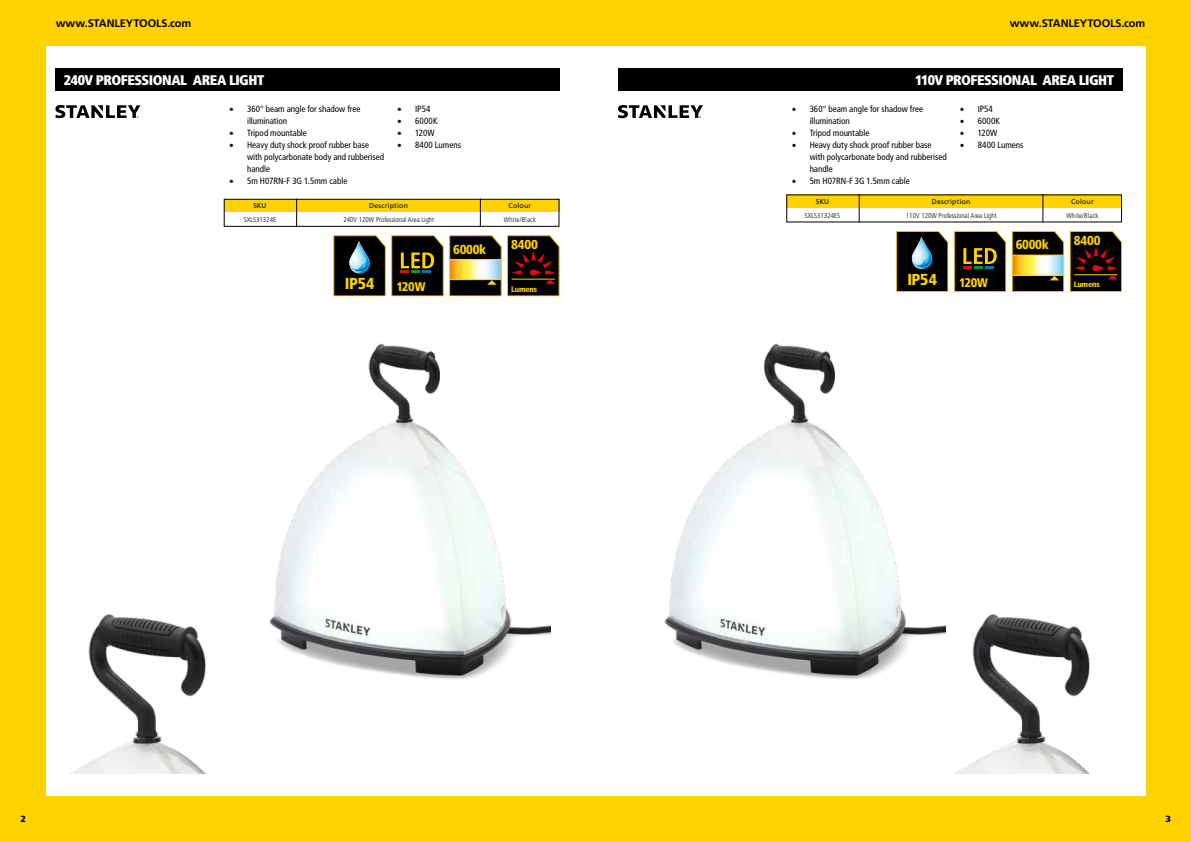
<style>
.page{position:relative;width:1191px;height:842px;background:#ffd300}
.page>*{position:absolute;margin:0;border:0;box-sizing:border-box;transform-origin:0 0}
.t1{font:900 condensed 15.9px "Frutiger LT Pro";letter-spacing:-.015em;color:#ffd300}
.t2{font:900 condensed 14px "Frutiger";letter-spacing:-.035em;color:#fff}
.t3{font:900 condensed 13px "Frutiger LT Pro";letter-spacing:-.025em;color:#ffd300}
.t4{font:900 condensed 12.6px "Frutiger LT Pro";letter-spacing:-.015em;color:#ffd300}
.t5{font:700 11px "Frutiger";letter-spacing:-.015em;color:#000}
.t6{font:condensed 9px/12px "Frutiger";color:#000}
.t7{font:900 9px "Frutiger";color:#000}
.t8{font:900 condensed 7.9px "Frutiger LT Pro";letter-spacing:-.025em;color:#ffd300}
.t9{font:300 condensed 7px "Frutiger";color:#000}
.t10{font:7px "Frutiger";letter-spacing:.025em;color:#000}
.t11{font:300 condensed 7px "Frutiger";letter-spacing:.025em;color:#000}
.s1{font-family:"Minion Pro";font-stretch:normal;font-size:12px}
.s2{font-family:"Helvetica";font-stretch:normal}
</style>
<div class="page">
<div style="left:46px;top:46px;width:1099px;height:750px;background:#fff"></div>
<div style="left:618px;top:69px;width:504px;height:22px;background:#000"></div>
<div style="left:786px;top:195px;width:336px;height:13px;background:#ffd300"></div>
<svg style="left:859px;top:196px;width:1px;height:24px"></svg>
<svg style="left:1042px;top:196px;width:1px;height:24px"></svg>
<svg style="left:618px;top:105px;width:85px;height:13px"></svg>
<svg style="left:954px;top:231px;width:168px;height:61px;background:#493f25"></svg>
<svg style="left:896px;top:231px;width:52px;height:61px;background:#232b27"></svg>
<img style="left:945px;top:614px;width:145px;height:159px">
<img style="left:664px;top:287px;width:281px;height:393px">
<img style="left:72px;top:614px;width:134px;height:159px">
<div style="left:55px;top:69px;width:504px;height:22px;background:#000"></div>
<div style="left:224px;top:199px;width:335px;height:14px;background:#ffd300"></div>
<svg style="left:296px;top:201px;width:1px;height:24px"></svg>
<svg style="left:480px;top:201px;width:1px;height:24px"></svg>
<div style="left:224px;top:199px;width:335px;height:28px;border:1px solid #000"></div>
<svg style="left:55px;top:105px;width:85px;height:13px"></svg>
<img style="left:269px;top:287px;width:281px;height:393px">
<svg style="left:507px;top:235px;width:52px;height:61px;background:#241206"></svg>
<svg style="left:449px;top:235px;width:52px;height:61px;background:#625b34"></svg>
<svg style="left:333px;top:235px;width:110px;height:61px;background:#303122"></svg>
<p class="t5" style="left:56px;top:17px;width:137px">www.STANLEYTOOLS.com</p>
<p class="t5" style="left:1009px;top:17px;width:137px">www.STANLEYTOOLS.com</p>
<h2 class="t2" style="left:64px;top:72px;width:202px">240V PROFESSIONAL AREA LIGHT</h2>
<h2 class="t2" style="left:915px;top:72px;width:200px">110V PROFESSIONAL AREA LIGHT</h2>
<p class="t6" style="left:247px;top:103px;width:115px;text-indent:-18px"><span class="s1">•</span> 360<span class="s2">°</span> beam angle for shadow free illumination</p>
<p class="t6" style="left:229px;top:127px;width:79px"><span class="s1">•</span> Tripod mountable</p>
<p class="t6" style="left:247px;top:139px;width:138px;text-indent:-18px"><span class="s1">•</span> Heavy duty shock proof rubber base with polycarbonate body and rubberised handle</p>
<p class="t6" style="left:229px;top:175px;width:120px"><span class="s1">•</span> 5m H07RN-F 3G 1.5mm cable</p>
<p class="t6" style="left:397px;top:103px;width:35px"><span class="s1">•</span> IP54</p>
<p class="t6" style="left:397px;top:115px;width:42px"><span class="s1">•</span> 6000K</p>
<p class="t6" style="left:397px;top:127px;width:39px"><span class="s1">•</span> 120W</p>
<p class="t6" style="left:397px;top:139px;width:65px"><span class="s1">•</span> 8400 Lumens</p>
<p class="t6" style="left:809px;top:103px;width:115px;text-indent:-18px"><span class="s1">•</span> 360<span class="s2">°</span> beam angle for shadow free illumination</p>
<p class="t6" style="left:791px;top:127px;width:79px"><span class="s1">•</span> Tripod mountable</p>
<p class="t6" style="left:809px;top:139px;width:138px;text-indent:-18px"><span class="s1">•</span> Heavy duty shock proof rubber base with polycarbonate body and rubberised handle</p>
<p class="t6" style="left:791px;top:175px;width:120px"><span class="s1">•</span> 5m H07RN-F 3G 1.5mm cable</p>
<p class="t6" style="left:959px;top:103px;width:35px"><span class="s1">•</span> IP54</p>
<p class="t6" style="left:959px;top:115px;width:42px"><span class="s1">•</span> 6000K</p>
<p class="t6" style="left:959px;top:127px;width:39px"><span class="s1">•</span> 120W</p>
<p class="t6" style="left:959px;top:139px;width:65px"><span class="s1">•</span> 8400 Lumens</p>
<p class="t10" style="left:253px;top:202px;width:15px">SKU</p>
<p class="t10" style="left:369px;top:202px;width:40px">Description</p>
<p class="t10" style="left:508px;top:202px;width:24px">Colour</p>
<p class="t9" style="left:244px;top:216px;width:34px">SXLS31324E</p>
<p class="t9" style="left:343px;top:216px;width:92px">240V 120W Professional Area Light</p>
<p class="t11" style="left:504px;top:216px;width:34px">White/Black</p>
<p class="t10" style="left:816px;top:198px;width:15px">SKU</p>
<p class="t10" style="left:931px;top:198px;width:40px">Description</p>
<p class="t10" style="left:1071px;top:198px;width:24px">Colour</p>
<p class="t9" style="left:805px;top:212px;width:37px">SXLS31324ES</p>
<p class="t9" style="left:906px;top:212px;width:92px">110V 120W Professional Area Light</p>
<p class="t11" style="left:1066px;top:212px;width:34px">White/Black</p>
<h3 class="t3" style="left:453px;top:241px;width:34px">6000k</h3>
<h3 class="t3" style="left:511px;top:237px;width:28px">8400</h3>
<h3 class="t3" style="left:1015px;top:237px;width:34px">6000k</h3>
<h3 class="t3" style="left:1073px;top:233px;width:28px">8400</h3>
<h1 class="t1" style="left:345px;top:274px;width:31px">IP54</h1>
<h3 class="t4" style="left:396px;top:279px;width:30px">120W</h3>
<p class="t8" style="left:511px;top:284px;width:27px">Lumens</p>
<h1 class="t1" style="left:907px;top:270px;width:31px">IP54</h1>
<h3 class="t4" style="left:959px;top:275px;width:30px">120W</h3>
<p class="t8" style="left:1073px;top:280px;width:27px">Lumens</p>
<p class="t7" style="left:20px;top:814px;width:7px">2</p>
<p class="t7" style="left:1165px;top:814px;width:7px">3</p>
</div>
